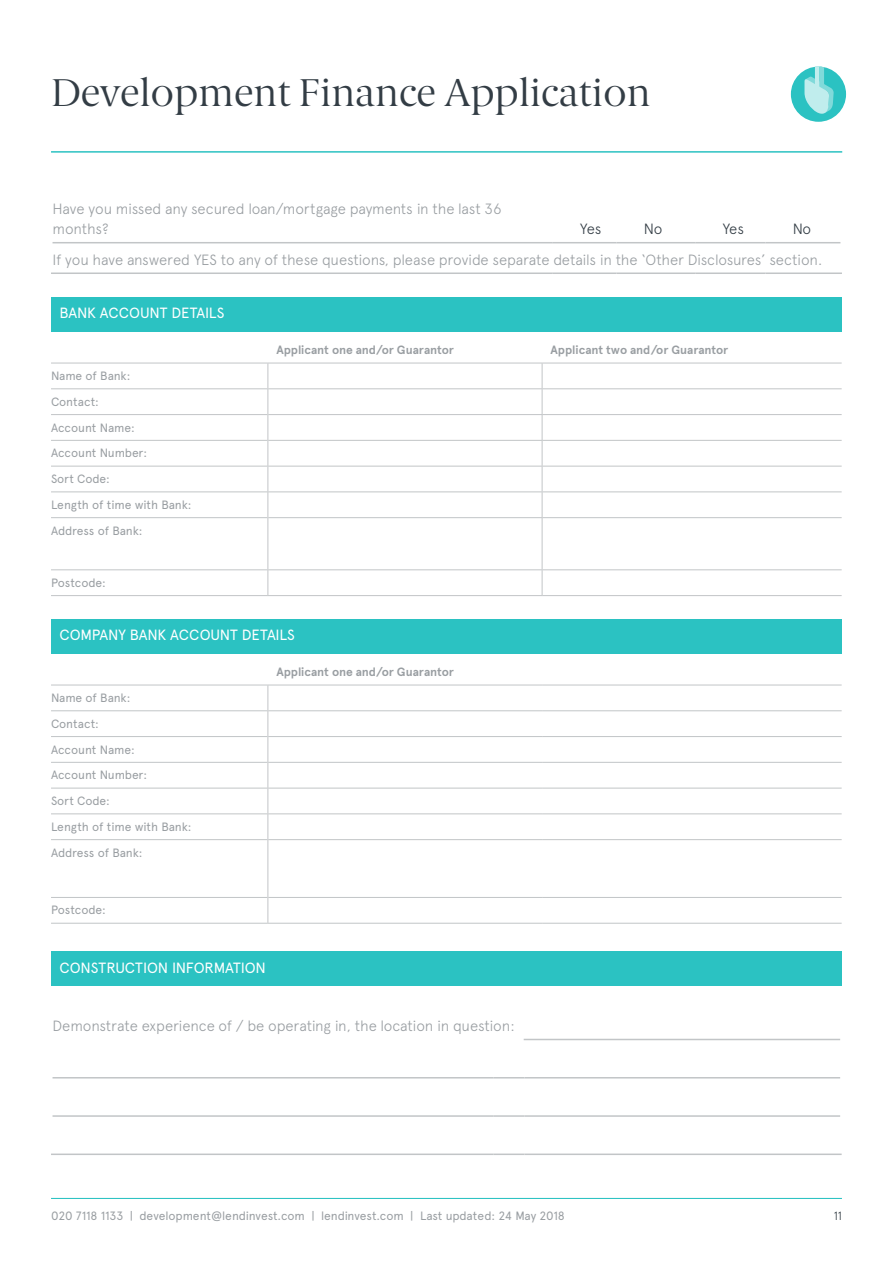
<style>
.page{position:relative;width:893px;height:1263px;background:#fff}
.page>*{position:absolute;margin:0;border:0;box-sizing:border-box;transform-origin:0 0}
.t1{font:38.85px "Berlingske Serif";color:#333d45}
.t2{font:300 14.85px/20.4px "Apercu";letter-spacing:-.01em;color:#999ea2}
.t3{font:14.85px "Apercu";letter-spacing:-.01em;color:#fff}
.t4{font:300 14.85px "Apercu";letter-spacing:-.025em;color:#333d45}
.t5{font:12px/25.8px "Apercu";letter-spacing:-.01em;color:#999ea2}
.t6{font:700 12px "Apercu";letter-spacing:-.005em;color:#999ea2}
.t7{font:300 12px "Apercu";color:#333d45}
</style>
<div class="page">
<hr style="left:51px;top:1198px;width:791px;height:1px;background:#2bc2c2">
<svg style="left:53px;top:243px;width:787px;height:1px"></svg>
<hr style="left:53px;top:242px;width:500px;height:1px;background:#c2c5c7">
<hr style="left:553px;top:242px;width:64px;height:1px;background:#c2c5c7">
<hr style="left:617px;top:242px;width:78px;height:1px;background:#c2c5c7">
<hr style="left:695px;top:242px;width:70px;height:1px;background:#c2c5c7">
<hr style="left:765px;top:242px;width:75px;height:1px;background:#c2c5c7">
<hr style="left:51px;top:272px;width:502px;height:2px;background:#c2c5c7">
<hr style="left:553px;top:272px;width:64px;height:2px;background:#c2c5c7">
<hr style="left:617px;top:272px;width:78px;height:2px;background:#c2c5c7">
<hr style="left:695px;top:272px;width:70px;height:2px;background:#c2c5c7">
<hr style="left:765px;top:272px;width:77px;height:2px;background:#c2c5c7">
<div style="left:51px;top:297px;width:790px;height:34px;background:#2bc2c2"></div>
<hr style="left:51px;top:363px;width:217px;height:1px;background:#c2c5c7">
<hr style="left:51px;top:388px;width:216px;height:1px;background:#c2c5c7">
<hr style="left:51px;top:414px;width:216px;height:1px;background:#c2c5c7">
<hr style="left:51px;top:440px;width:216px;height:1px;background:#c2c5c7">
<hr style="left:51px;top:466px;width:216px;height:1px;background:#c2c5c7">
<hr style="left:51px;top:491px;width:216px;height:1px;background:#c2c5c7">
<hr style="left:51px;top:517px;width:216px;height:1px;background:#c2c5c7">
<hr style="left:51px;top:569px;width:216px;height:1px;background:#c2c5c7">
<hr style="left:51px;top:595px;width:217px;height:1px;background:#c2c5c7">
<svg style="left:267px;top:363px;width:1px;height:155px"></svg>
<hr style="left:267px;top:518px;width:1px;height:52px;background:#c2c5c7">
<svg style="left:267px;top:570px;width:1px;height:25px"></svg>
<hr style="left:268px;top:363px;width:274px;height:1px;background:#c2c5c7">
<hr style="left:542px;top:363px;width:300px;height:1px;background:#c2c5c7">
<hr style="left:268px;top:388px;width:274px;height:1px;background:#c2c5c7">
<hr style="left:542px;top:388px;width:300px;height:1px;background:#c2c5c7">
<hr style="left:268px;top:414px;width:274px;height:1px;background:#c2c5c7">
<hr style="left:542px;top:414px;width:300px;height:1px;background:#c2c5c7">
<hr style="left:268px;top:440px;width:274px;height:1px;background:#c2c5c7">
<hr style="left:542px;top:440px;width:300px;height:1px;background:#c2c5c7">
<hr style="left:268px;top:466px;width:274px;height:1px;background:#c2c5c7">
<hr style="left:542px;top:466px;width:300px;height:1px;background:#c2c5c7">
<hr style="left:268px;top:491px;width:274px;height:1px;background:#c2c5c7">
<hr style="left:542px;top:491px;width:300px;height:1px;background:#c2c5c7">
<svg style="left:542px;top:363px;width:1px;height:154px"></svg>
<hr style="left:268px;top:517px;width:274px;height:1px;background:#c2c5c7">
<hr style="left:542px;top:517px;width:300px;height:1px;background:#c2c5c7">
<hr style="left:542px;top:518px;width:1px;height:51px;background:#c2c5c7">
<hr style="left:268px;top:569px;width:274px;height:1px;background:#c2c5c7">
<hr style="left:542px;top:569px;width:300px;height:1px;background:#c2c5c7">
<svg style="left:542px;top:570px;width:1px;height:25px"></svg>
<hr style="left:268px;top:595px;width:274px;height:1px;background:#c2c5c7">
<hr style="left:542px;top:595px;width:300px;height:1px;background:#c2c5c7">
<div style="left:51px;top:619px;width:790px;height:34px;background:#2bc2c2"></div>
<hr style="left:51px;top:685px;width:217px;height:1px;background:#c2c5c7">
<hr style="left:51px;top:710px;width:216px;height:1px;background:#c2c5c7">
<hr style="left:51px;top:736px;width:216px;height:1px;background:#c2c5c7">
<hr style="left:51px;top:762px;width:216px;height:1px;background:#c2c5c7">
<hr style="left:51px;top:788px;width:216px;height:1px;background:#c2c5c7">
<hr style="left:51px;top:813px;width:216px;height:1px;background:#c2c5c7">
<hr style="left:51px;top:839px;width:216px;height:1px;background:#c2c5c7">
<hr style="left:51px;top:897px;width:216px;height:1px;background:#c2c5c7">
<hr style="left:51px;top:923px;width:217px;height:1px;background:#c2c5c7">
<svg style="left:267px;top:685px;width:1px;height:155px"></svg>
<hr style="left:267px;top:840px;width:1px;height:57px;background:#c2c5c7">
<svg style="left:267px;top:897px;width:1px;height:26px"></svg>
<hr style="left:268px;top:685px;width:274px;height:1px;background:#c2c5c7">
<hr style="left:542px;top:685px;width:300px;height:1px;background:#c2c5c7">
<hr style="left:268px;top:710px;width:274px;height:1px;background:#c2c5c7">
<hr style="left:542px;top:710px;width:300px;height:1px;background:#c2c5c7">
<hr style="left:268px;top:736px;width:274px;height:1px;background:#c2c5c7">
<hr style="left:542px;top:736px;width:300px;height:1px;background:#c2c5c7">
<hr style="left:268px;top:762px;width:274px;height:1px;background:#c2c5c7">
<hr style="left:542px;top:762px;width:300px;height:1px;background:#c2c5c7">
<hr style="left:268px;top:788px;width:274px;height:1px;background:#c2c5c7">
<hr style="left:542px;top:788px;width:300px;height:1px;background:#c2c5c7">
<hr style="left:268px;top:813px;width:274px;height:1px;background:#c2c5c7">
<hr style="left:542px;top:813px;width:300px;height:1px;background:#c2c5c7">
<hr style="left:268px;top:839px;width:274px;height:1px;background:#c2c5c7">
<hr style="left:542px;top:839px;width:300px;height:1px;background:#c2c5c7">
<hr style="left:268px;top:897px;width:274px;height:1px;background:#c2c5c7">
<hr style="left:542px;top:897px;width:300px;height:1px;background:#c2c5c7">
<hr style="left:268px;top:923px;width:274px;height:1px;background:#c2c5c7">
<hr style="left:542px;top:923px;width:300px;height:1px;background:#c2c5c7">
<div style="left:51px;top:952px;width:790px;height:34px;background:#2bc2c2"></div>
<svg style="left:53px;top:1038px;width:787px;height:41px"></svg>
<hr style="left:524px;top:1002px;width:1px;height:37px;background:#fff">
<hr style="left:524px;top:1039px;width:316px;height:1px;background:#c2c5c7">
<hr style="left:53px;top:1077px;width:440px;height:1px;background:#c2c5c7">
<hr style="left:493px;top:1077px;width:31px;height:1px;background:#c2c5c7">
<hr style="left:524px;top:1077px;width:316px;height:1px;background:#c2c5c7">
<hr style="left:53px;top:1115px;width:440px;height:2px;background:#c2c5c7">
<hr style="left:493px;top:1115px;width:31px;height:2px;background:#c2c5c7">
<hr style="left:524px;top:1115px;width:316px;height:2px;background:#c2c5c7">
<hr style="left:51px;top:1153px;width:442px;height:2px;background:#c2c5c7">
<hr style="left:493px;top:1153px;width:31px;height:2px;background:#c2c5c7">
<hr style="left:524px;top:1153px;width:318px;height:2px;background:#c2c5c7">
<hr style="left:51px;top:151px;width:791px;height:2px;background:#2bc2c2">
<div style="left:791px;top:67px;width:55px;height:55px;background:#2bc2c2;border-radius:50%"></div>
<svg style="left:804px;top:67px;width:30px;height:47px"></svg>
<h1 class="t1" style="left:51px;top:67px;width:601px">Development Finance Application</h1>
<p class="t2" style="left:53px;top:198px;width:450px">Have you missed any secured loan/mortgage payments in the last 36 months?</p>
<p class="t4" style="left:580px;top:220px;width:23px">Yes</p>
<p class="t4" style="left:644px;top:220px;width:20px">No</p>
<p class="t4" style="left:723px;top:220px;width:23px">Yes</p>
<p class="t4" style="left:793px;top:220px;width:20px">No</p>
<p class="t2" style="left:53px;top:249px;width:771px">If you have answered YES to any of these questions, please provide separate details in the ‘Other Disclosures’ section.</p>
<p class="t3" style="left:60px;top:304px;width:166px">BANK ACCOUNT DETAILS</p>
<p class="t6" style="left:276px;top:343px;width:179px">Applicant one and/or Guarantor</p>
<p class="t6" style="left:551px;top:343px;width:179px">Applicant two and/or Guarantor</p>
<p class="t5" style="left:51px;top:363px;width:142px">Name of Bank:<br>Contact:<br>Account Name:<br>Account Number:<br>Sort Code:<br>Length of time with Bank:<br>Address of Bank:</p>
<p class="t5" style="left:51px;top:570px;width:56px">Postcode:</p>
<p class="t3" style="left:60px;top:626px;width:237px">COMPANY BANK ACCOUNT DETAILS</p>
<p class="t6" style="left:276px;top:665px;width:179px">Applicant one and/or Guarantor</p>
<p class="t5" style="left:51px;top:685px;width:142px">Name of Bank:<br>Contact:<br>Account Name:<br>Account Number:<br>Sort Code:<br>Length of time with Bank:<br>Address of Bank:</p>
<p class="t5" style="left:51px;top:897px;width:56px">Postcode:</p>
<p class="t3" style="left:60px;top:959px;width:208px">CONSTRUCTION INFORMATION</p>
<p class="t2" style="left:53px;top:1015px;width:464px">Demonstrate experience of / be operating in, the location in question:</p>
<p class="t5" style="left:51px;top:1203px;width:515px">020 7118 1133 | development@lendinvest.com | lendinvest.com | Last updated: 24 May 2018</p>
<p class="t7" style="left:834px;top:1209px;width:10px">11</p>
</div>
